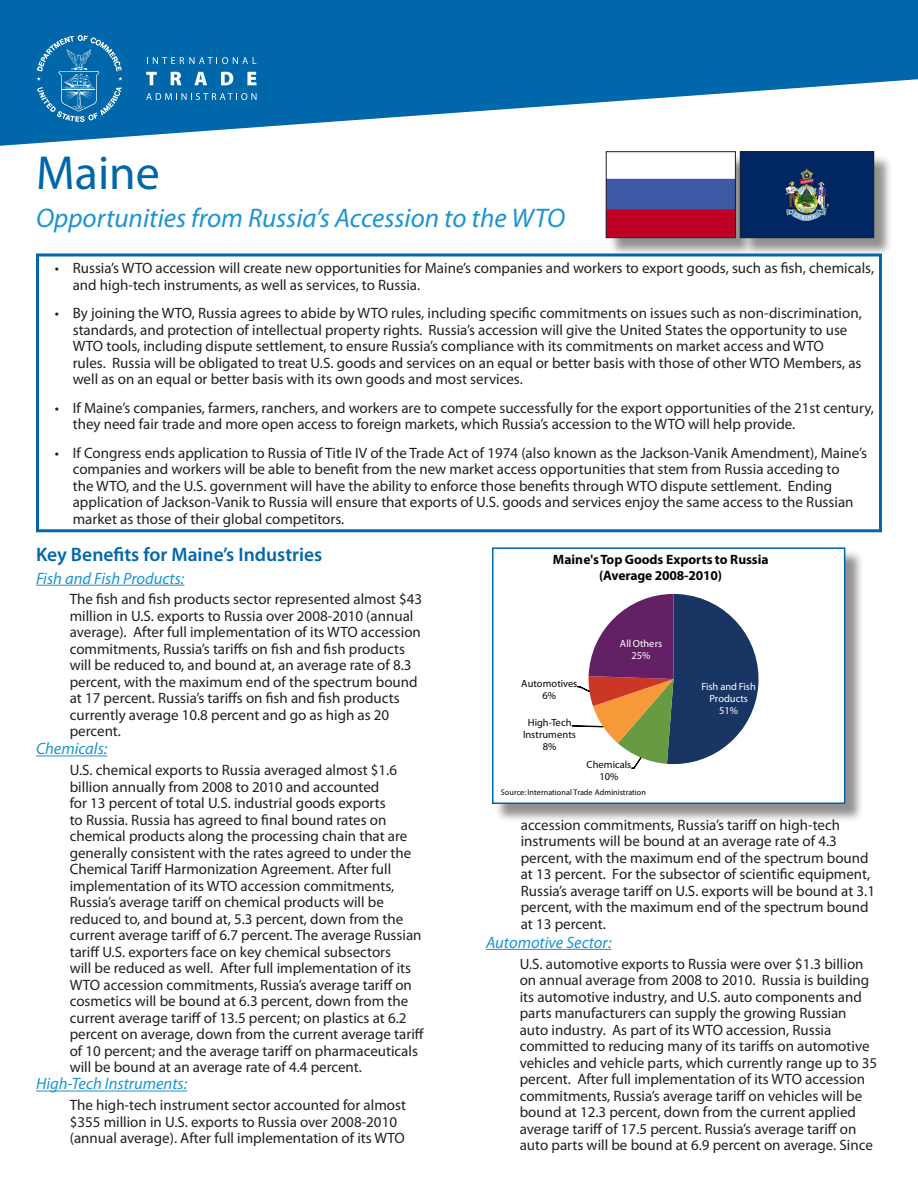
<style>
.page{position:relative;width:918px;height:1188px;background:#fff}
.page>*{position:absolute;margin:0;border:0;box-sizing:border-box;transform-origin:0 0}
.State_Name{font:48px "Myriad Pro";color:#0067aa}
.t1{font:italic 27px "Myriad Pro";color:#1c94d2}
.Heading_2{font:600 19.5px "Myriad Pro";color:#0067aa}
.Heading_3{font:italic 16.5px "Myriad Pro";color:#1c94d2}
.Heading_4{font:15px/16.5px "Myriad Pro";color:#231f20}
.t2{font:700 13.5px/16.6px "Myriad Pro";letter-spacing:-.005em;color:#050504;text-align:center}
.t3{font:10.5px/12.5px "Myriad Pro";color:#050504;text-align:center}
.t4{font:10.5px/12.5px "Myriad Pro";color:#fff;text-align:center}
.t5{font:8.1px "Myriad Pro";letter-spacing:.005em;color:#050504}
</style>
<div class="page">
<svg style="left:0;top:0;width:918px;height:146px"></svg>
<svg style="left:37px;top:35px;width:85px;height:87px;background:#237bb5"></svg>
<svg style="left:147px;top:57px;width:109px;height:7px"></svg>
<svg style="left:146px;top:72px;width:11px;height:13px"></svg>
<svg style="left:171px;top:72px;width:10px;height:13px"></svg>
<svg style="left:194px;top:72px;width:13px;height:13px"></svg>
<svg style="left:221px;top:72px;width:12px;height:13px"></svg>
<svg style="left:247px;top:72px;width:9px;height:13px"></svg>
<svg style="left:146px;top:93px;width:110px;height:7px"></svg>
<div style="left:494px;top:550px;width:370px;height:272px;background:#231f20;opacity:.5"></div>
<div style="left:493px;top:548px;width:352px;height:255px;background:#fff"></div>
<svg style="left:572px;top:594px;width:187px;height:174px"></svg>
<div style="left:492px;top:547px;width:353px;height:257px;border:2px solid #0067aa"></div>
<div style="left:608px;top:154px;width:146px;height:102px;background:#231f20;opacity:.5"></div>
<img style="left:608px;top:154px;width:126px;height:82px">
<div style="left:606px;top:152px;width:130px;height:86px;border:1px solid #231f20"></div>
<div style="left:742px;top:154px;width:150px;height:102px;background:#231f20;opacity:.5"></div>
<img style="left:742px;top:154px;width:130px;height:82px">
<div style="left:740px;top:152px;width:134px;height:86px;border:1px solid #231f20"></div>
<div style="left:36px;top:254px;width:846px;height:278px;border:3px solid #0067aa"></div>
<hr style="left:36px;top:585px;width:148px;height:1px;background:#1c94d2">
<hr style="left:36px;top:756px;width:71px;height:1px;background:#1c94d2">
<hr style="left:486px;top:949px;width:125px;height:1px;background:#1c94d2">
<hr style="left:36px;top:1091px;width:151px;height:1px;background:#1c94d2">
<p class="State_Name" style="left:36px;top:143px;width:125px">Maine</p>
<p class="t1" style="left:36px;top:202px;width:531px">Opportunities from Russia’s Accession to the WTO</p>
<p class="Heading_4" style="left:73px;top:260px;width:803px;text-indent:-18px">• Russia’s WTO accession will create new opportunities for Maine’s companies and workers to export goods, such as fish, chemicals, and high-tech instruments, as well as services, to Russia.</p>
<p class="Heading_4" style="left:73px;top:305px;width:791px;text-indent:-18px">• By joining the WTO, Russia agrees to abide by WTO rules, including specific commitments on issues such as non-discrimination, standards, and protection of intellectual property rights. Russia’s accession will give the United States the opportunity to use WTO tools, including dispute settlement, to ensure Russia’s compliance with its commitments on market access and WTO<br>rules. Russia will be obligated to treat U.S. goods and services on an equal or better basis with those of other WTO Members, as well as on an equal or better basis with its own goods and most services.</p>
<p class="Heading_4" style="left:73px;top:399px;width:803px;text-indent:-18px">• If Maine’s companies, farmers, ranchers, and workers are to compete successfully for the export opportunities of the 21st century, they need fair trade and more open access to foreign markets, which Russia’s accession to the WTO will help provide.</p>
<p class="Heading_4" style="left:73px;top:444px;width:796px;text-indent:-18px">• If Congress ends application to Russia of Title IV of the Trade Act of 1974 (also known as the Jackson-Vanik Amendment), Maine’s companies and workers will be able to benefit from the new market access opportunities that stem from Russia acceding to<br>the WTO, and the U.S. government will have the ability to enforce those benefits through WTO dispute settlement. Ending application of Jackson-Vanik to Russia will ensure that exports of U.S. goods and services enjoy the same access to the Russian market as those of their global competitors.</p>
<p class="Heading_2" style="left:36px;top:542px;width:288px">Key Benefits for Maine’s Industries</p>
<p class="Heading_3" style="left:36px;top:568px;width:150px">Fish and Fish Products:</p>
<p class="Heading_4" style="left:70px;top:591px;width:354px">The fish and fish products sector represented almost $43 million in U.S. exports to Russia over 2008-2010 (annual average). After full implementation of its WTO accession commitments, Russia’s tariffs on fish and fish products will be reduced to, and bound at, an average rate of 8.3 percent, with the maximum end of the spectrum bound at 17 percent. Russia’s tariffs on fish and fish products currently average 10.8 percent and go as high as 20 percent.</p>
<p class="Heading_3" style="left:36px;top:739px;width:73px">Chemicals:</p>
<p class="Heading_4" style="left:70px;top:762px;width:356px">U.S. chemical exports to Russia averaged almost $1.6 billion annually from 2008 to 2010 and accounted<br>for 13 percent of total U.S. industrial goods exports<br>to Russia. Russia has agreed to final bound rates on chemical products along the processing chain that are generally consistent with the rates agreed to under the Chemical Tariff Harmonization Agreement. After full implementation of its WTO accession commitments, Russia’s average tariff on chemical products will be reduced to, and bound at, 5.3 percent, down from the current average tariff of 6.7 percent. The average Russian tariff U.S. exporters face on key chemical subsectors<br>will be reduced as well. After full implementation of its WTO accession commitments, Russia’s average tariff on cosmetics will be bound at 6.3 percent, down from the current average tariff of 13.5 percent; on plastics at 6.2 percent on average, down from the current average tariff of 10 percent; and the average tariff on pharmaceuticals will be bound at an average rate of 4.4 percent.</p>
<p class="Heading_3" style="left:36px;top:1074px;width:153px">High-Tech Instruments:</p>
<p class="Heading_4" style="left:70px;top:1097px;width:338px">The high-tech instrument sector accounted for almost $355 million in U.S. exports to Russia over 2008-2010 (annual average). After full implementation of its WTO</p>
<p class="t2" style="left:553px;top:550px;width:217px">Maine'sTop Goods Exports to Russia (Average 2008-2010)</p>
<p class="t3" style="left:521px;top:677px;width:58px">Automotives<br>6%</p>
<p class="t3" style="left:523px;top:716px;width:54px">High-Tech<br>Instruments<br>8%</p>
<p class="t4" style="left:620px;top:637px;width:44px">AllOthers<br>25%</p>
<p class="t3" style="left:587px;top:758px;width:46px">Chemicals<br>10%</p>
<p class="t5" style="left:501px;top:787px;width:147px">Source: International Trade Administration</p>
<p class="t4" style="left:701px;top:680px;width:56px">Fish and Fish<br>Products<br>51%</p>
<p class="Heading_4" style="left:521px;top:816px;width:356px">accession commitments, Russia’s tariff on high-tech instruments will be bound at an average rate of 4.3 percent, with the maximum end of the spectrum bound at 13 percent. For the subsector of scientific equipment, Russia’s average tariff on U.S. exports will be bound at 3.1 percent, with the maximum end of the spectrum bound at 13 percent.</p>
<p class="Heading_3" style="left:486px;top:932px;width:127px">Automotive Sector:</p>
<p class="Heading_4" style="left:520px;top:955px;width:359px">U.S. automotive exports to Russia were over $1.3 billion on annual average from 2008 to 2010. Russia is building its automotive industry, and U.S. auto components and parts manufacturers can supply the growing Russian auto industry. As part of its WTO accession, Russia committed to reducing many of its tariffs on automotive vehicles and vehicle parts, which currently range up to 35 percent. After full implementation of its WTO accession commitments, Russia’s average tariff on vehicles will be bound at 12.3 percent, down from the current applied average tariff of 17.5 percent. Russia’s average tariff on auto parts will be bound at 6.9 percent on average. Since</p>
</div>
